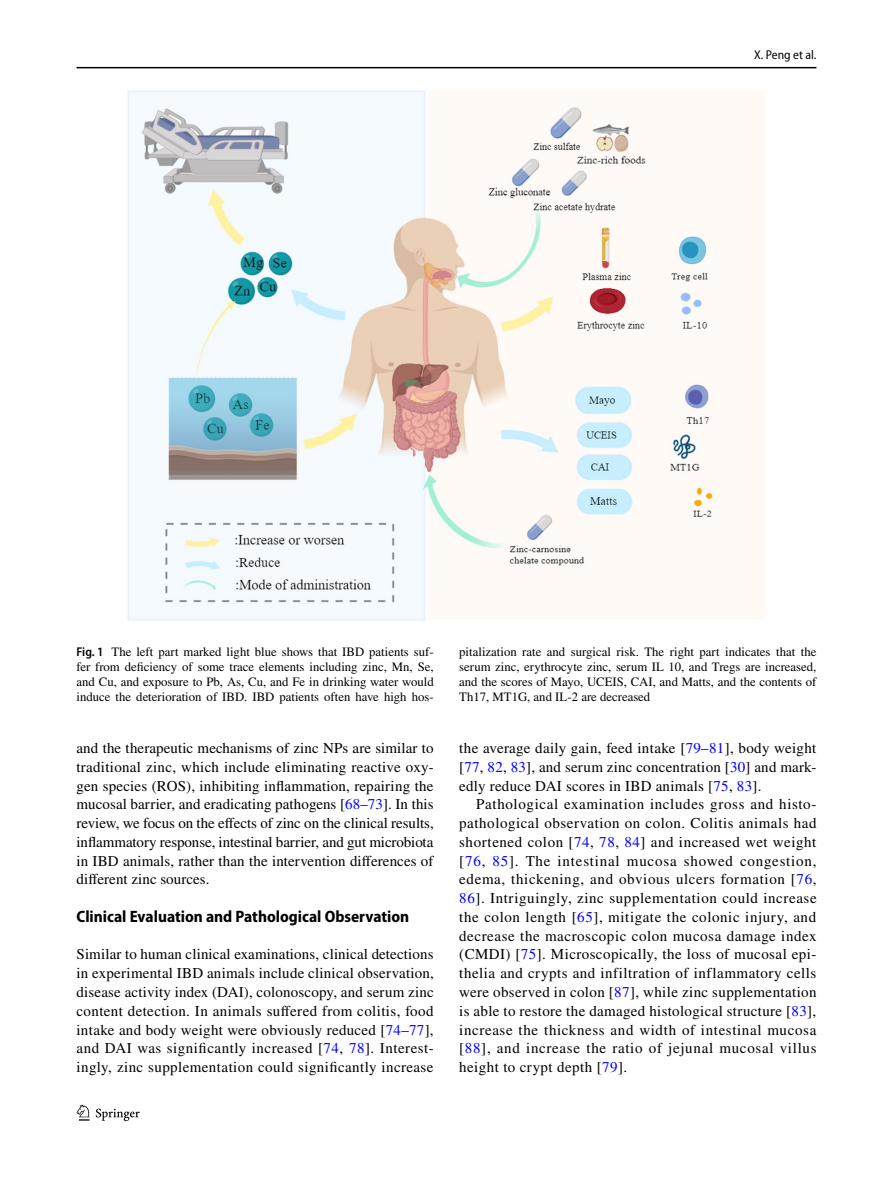
<style>
.page{position:relative;width:893px;height:1187px;background:#fff}
.page>*{position:absolute;margin:0;border:0;box-sizing:border-box;transform-origin:0 0}
.t1{font:700 semi-condensed 16.5px "Myriad Pro";color:#000}
.t2{font:15px/18.8px "STIX";letter-spacing:.02em;color:#000;text-align:justify}
.t3{font:12.75px/15px "STIX";color:#000;text-align:justify}
.t4{font:semi-condensed 12.75px "Myriad Pro";color:#000}
.s1{font-family:"Myriad Pro";font-weight:600;font-stretch:semi-condensed}
.s2{color:#00f}
</style>
<div class="page">
<hr style="left:77px;top:67px;width:739px;height:1px;background:#000">
<svg style="left:77px;top:1104px;width:12px;height:16px"></svg>
<svg style="left:96px;top:1108px;width:44px;height:12px"></svg>
<img style="left:128px;top:91px;width:636px;height:530px">
<p class="t4" style="left:754px;top:48px;width:64px">X. Peng et al.</p>
<p class="t3" style="left:77px;top:645px;width:359px"><span class="s1">Fig. 1</span> The left part marked light blue shows that IBD patients suf&shy;fer from deficiency of some trace elements including zinc, Mn, Se, and Cu, and exposure to Pb, As, Cu, and Fe in drinking water would induce the deterioration of IBD. IBD patients often have high hos-</p>
<p class="t3" style="left:459px;top:645px;width:359px">pitalization rate and surgical risk. The right part indicates that the serum zinc, erythrocyte zinc, serum IL 10, and Tregs are increased, and the scores of Mayo, UCEIS, CAI, and Matts, and the contents of Th17, MT1G, and IL-2 are decreased</p>
<p class="t2" style="left:77px;top:739px;width:359px">and the therapeutic mechanisms of zinc NPs are similar to traditional zinc, which include eliminating reactive oxy&shy;gen species (ROS), inhibiting inflammation, repairing the mucosal barrier, and eradicating pathogens [<span class="s2">68</span>–<span class="s2">73</span>]. In this review, we focus on the effects of zinc on the clinical results, inflammatory response, intestinal barrier, and gut microbiota in IBD animals, rather than the intervention differences of different zinc sources.</p>
<p class="t1" style="left:77px;top:907px;width:334px">Clinical Evaluation and Pathological Observation</p>
<p class="t2" style="left:77px;top:946px;width:359px">Similar to human clinical examinations, clinical detections in experimental IBD animals include clinical observation, disease activity index (DAI), colonoscopy, and serum zinc content detection. In animals suffered from colitis, food intake and body weight were obviously reduced [<span class="s2">74</span>–<span class="s2">77</span>], and DAI was significantly increased [<span class="s2">74</span>, <span class="s2">78</span>]. Interest&shy;ingly, zinc supplementation could significantly increase</p>
<p class="t2" style="left:459px;top:739px;width:359px">the average daily gain, feed intake [<span class="s2">79</span>–<span class="s2">81</span>], body weight [<span class="s2">77</span>, <span class="s2">82</span>, <span class="s2">83</span>], and serum zinc concentration [<span class="s2">30</span>] and mark&shy;edly reduce DAI scores in IBD animals [<span class="s2">75</span>, <span class="s2">83</span>].</p>
<p class="t2" style="left:459px;top:796px;width:359px;text-indent:17px">Pathological examination includes gross and histo&shy;pathological observation on colon. Colitis animals had shortened colon [<span class="s2">74</span>, <span class="s2">78</span>, <span class="s2">84</span>] and increased wet weight [<span class="s2">76</span>, <span class="s2">85</span>]. The intestinal mucosa showed congestion, edema, thickening, and obvious ulcers formation [<span class="s2">76</span>, <span class="s2">86</span>]. Intriguingly, zinc supplementation could increase the colon length [<span class="s2">65</span>], mitigate the colonic injury, and decrease the macroscopic colon mucosa damage index (CMDI) [<span class="s2">75</span>]. Microscopically, the loss of mucosal epi&shy;thelia and crypts and infiltration of inflammatory cells were observed in colon [<span class="s2">87</span>], while zinc supplementation is able to restore the damaged histological structure [<span class="s2">83</span>], increase the thickness and width of intestinal mucosa [<span class="s2">88</span>], and increase the ratio of jejunal mucosal villus height to crypt depth [<span class="s2">79</span>].</p>
</div>
